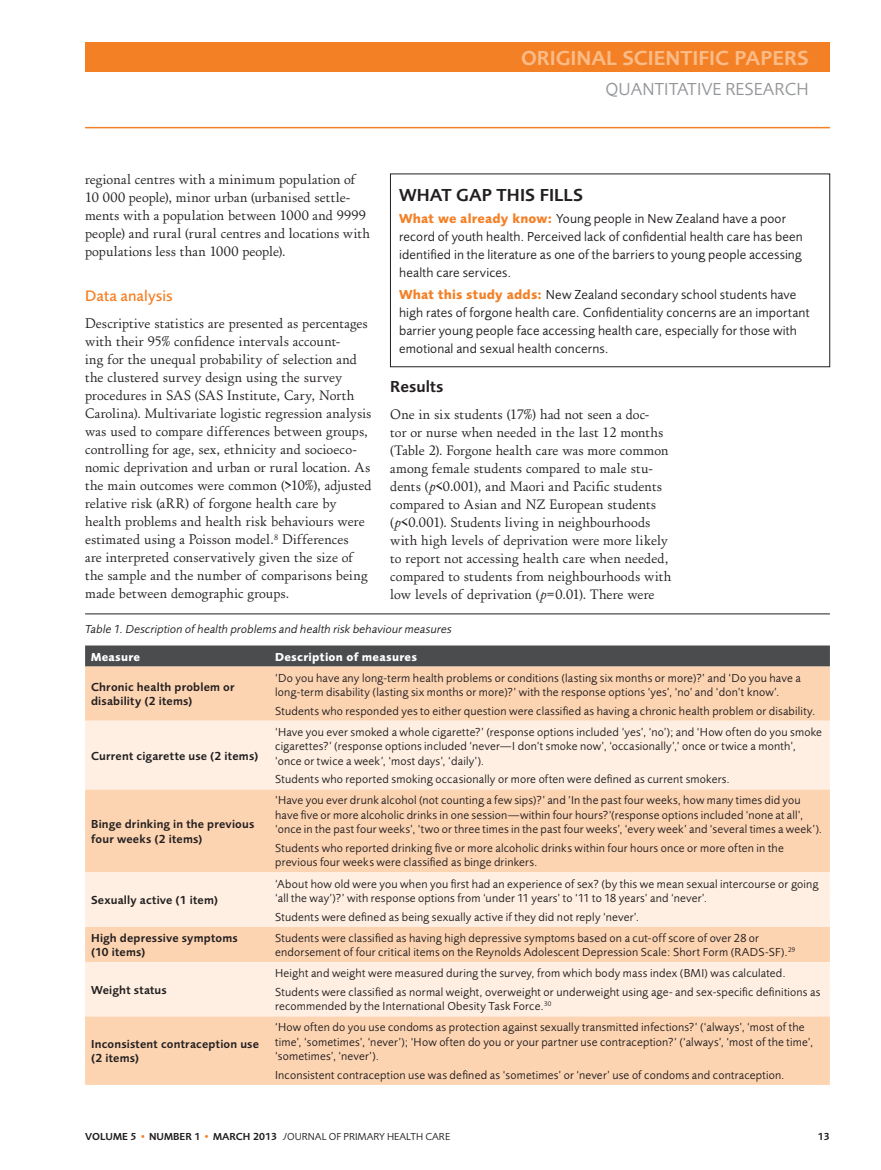
<style>
.page{position:relative;width:881px;height:1170px;background:#fff}
.page>*{position:absolute;margin:0;border:0;box-sizing:border-box;transform-origin:0 0}
.Page_Header_2nd{font:600 21px "Foundry Sans";color:#fbbb87}
.Page_Subheader_2nd{font:18px "Foundry Sans";color:#939598}
.What_Gap__Subhead{font:600 18px "Foundry Sans";letter-spacing:.005em;color:#231f20}
.Subhead_1{font:600 16.5px "Foundry Sans";letter-spacing:.005em;color:#231f20}
.Subhead_2{font:500 15.75px "Foundry Sans";letter-spacing:.005em;color:#f48026}
.Body_Text{font:14.25px/18px "Foundry Old Style Normal";letter-spacing:.005em;color:#231f20}
.What_Gap__Body{font:13.5px/18px "Foundry Sans";letter-spacing:.01em;color:#231f20}
.Table_Cells{font:12px/14.4px "Foundry Sans";letter-spacing:.015em;color:#231f20}
.Table_Left_Column{font:600 12px/14.4px "Foundry Sans";letter-spacing:.015em;color:#231f20}
.Table_Caption{font:italic 12px "Foundry Sans";letter-spacing:.015em;color:#231f20}
.Table_Header{font:700 12px "Foundry Sans";letter-spacing:.015em;color:#fff}
.t1{font:10.5px "Foundry Sans";color:#231f20}
.t2{font:600 10.5px "Foundry Sans";color:#231f20}
.s1{font-weight:700;color:#f48026}
.s2{font-family:"Foundry Old Style";font-style:italic}
.s3{font-weight:600}
.s4{font-weight:600;color:#f48026}
.s5{font-style:italic}
</style>
<div class="page">
<div style="left:85px;top:43px;width:744px;height:29px;background:#f48026"></div>
<hr style="left:85px;top:127px;width:744px;height:1px;background:#f48026">
<div style="left:390px;top:174px;width:439px;height:193px;border:1px solid #231f20"></div>
<div style="left:85px;top:645px;width:744px;height:21px;background:#4b4c4d"></div>
<div style="left:85px;top:666px;width:744px;height:418px;background:#fdd4b2"></div>
<svg style="left:85px;top:720px;width:744px;height:296px;fill:#feefe2"></svg>
<hr style="left:85px;top:613px;width:744px;height:1px;background:#231f20">
<p class="Page_Header_2nd" style="left:521px;top:46px;width:289px">ORIGINAL SCIENTIFIC PAPERS</p>
<p class="Page_Subheader_2nd" style="left:605px;top:78px;width:204px">QUANTITATIVE RESEARCH</p>
<p class="Body_Text" style="left:85px;top:170px;width:286px">regional centres with a minimum population of 10 000 people), minor urban (urbanised settle&shy;ments with a population between 1000 and 9999 people) and rural (rural centres and locations with populations less than 1000 people).</p>
<p class="Subhead_2" style="left:85px;top:287px;width:89px">Data analysis</p>
<p class="Body_Text" style="left:85px;top:314px;width:288px">Descriptive statistics are presented as percentages with their 95% confidence intervals account-<br>ing for the unequal probability of selection and the clustered survey design using the survey procedures in SAS (SAS Institute, Cary, North Carolina). Multivariate logistic regression analysis was used to compare differences between groups, controlling for age, sex, ethnicity and socioeco&shy;nomic deprivation and urban or rural location. As the main outcomes were common (&gt;10%), adjusted relative risk (aRR) of forgone health care by health problems and health risk behaviours were estimated using a Poisson model.<sup>8</sup> Differences<br>are interpreted conservatively given the size of the sample and the number of comparisons being made between demographic groups.</p>
<p class="What_Gap__Subhead" style="left:399px;top:184px;width:185px">WHAT GAP THIS FILLS</p>
<p class="What_Gap__Body" style="left:399px;top:209px;width:405px"><span class="s1">What we already know:</span> Young people in New Zealand have a poor record of youth health. Perceived lack of confidential health care has been identified in the literature as one of the barriers to young people accessing health care services.</p>
<p class="What_Gap__Body" style="left:399px;top:286px;width:412px"><span class="s1">What this study adds:</span> New Zealand secondary school students have high rates of forgone health care. Confidentiality concerns are an important barrier young people face accessing health care, especially for those with emotional and sexual health concerns.</p>
<p class="Subhead_1" style="left:390px;top:376px;width:55px">Results</p>
<p class="Body_Text" style="left:390px;top:405px;width:282px">One in six students (17%) had not seen a doc-<br>tor or nurse when needed in the last 12 months (Table 2). Forgone health care was more common among female students compared to male stu&shy;dents (<span class="s2">p</span>&lt;0.001), and Maori and Pacific students compared to Asian and NZ European students (<span class="s2">p</span>&lt;0.001). Students living in neighbourhoods with high levels of deprivation were more likely to report not accessing health care when needed, compared to students from neighbourhoods with low levels of deprivation (<span class="s2">p</span>=0.01). There were</p>
<p class="Table_Caption" style="left:85px;top:622px;width:368px">Table 1. Description of health problems and health risk behaviour measures</p>
<p class="Table_Header" style="left:91px;top:649px;width:51px">Measure</p>
<p class="Table_Header" style="left:275px;top:649px;width:143px">Description of measures</p>
<p class="Table_Left_Column" style="left:91px;top:679px;width:145px">Chronic health problem or disability (2 items)</p>
<p class="Table_Cells" style="left:275px;top:670px;width:527px">‘Do you have any long-term health problems or conditions (lasting six months or more)?’ and ‘Do you have a long-term disability (lasting six months or more)?’ with the response options ‘yes’, ‘no’ and ‘don’t know’.</p>
<p class="Table_Cells" style="left:275px;top:703px;width:541px">Students who responded yes to either question were classified as having a chronic health problem or disability.</p>
<p class="Table_Left_Column" style="left:91px;top:748px;width:169px">Current cigarette use (2 items)</p>
<p class="Table_Cells" style="left:275px;top:724px;width:548px">‘Have you ever smoked a whole cigarette?’ (response options included ‘yes’, ‘no’); and ‘How often do you smoke cigarettes?’ (response options included ‘never—I don’t smoke now’, ‘occasionally’,’ once or twice a month’, ‘once or twice a week’, ‘most days’, ‘daily’).</p>
<p class="Table_Cells" style="left:275px;top:772px;width:456px">Students who reported smoking occasionally or more often were defined as current smokers.</p>
<p class="Table_Left_Column" style="left:91px;top:816px;width:165px">Binge drinking in the previous four weeks (2 items)</p>
<p class="Table_Left_Column" style="left:91px;top:892px;width:128px">Sexually active (1 item)</p>
<p class="Table_Left_Column" style="left:91px;top:930px;width:148px">High depressive symptoms</p>
<p class="Table_Left_Column" style="left:91px;top:944px;width:56px">(10 items)</p>
<p class="Table_Left_Column" style="left:91px;top:982px;width:77px">Weight status</p>
<p class="Table_Left_Column" style="left:91px;top:1036px;width:169px">Inconsistent contraception use (2 items)</p>
<p class="Table_Cells" style="left:275px;top:793px;width:548px">‘Have you ever drunk alcohol (not counting a few sips)?’ and ‘In the past four weeks, how many times did you have five or more alcoholic drinks in one session—within four hours?’(response options included ‘none at all’, ‘once in the past four weeks’, ‘two or three times in the past four weeks’, ‘every week’ and ‘several times a week’).</p>
<p class="Table_Cells" style="left:275px;top:840px;width:510px">Students who reported drinking five or more alcoholic drinks within four hours once or more often in the previous four weeks were classified as binge drinkers.</p>
<p class="Table_Cells" style="left:275px;top:876px;width:544px">‘About how old were you when you first had an experience of sex? (by this we mean sexual intercourse or going ‘all the way’)?’ with response options from ‘under 11 years’ to ‘11 to 18 years’ and ‘never’.</p>
<p class="Table_Cells" style="left:275px;top:909px;width:365px">Students were defined as being sexually active if they did not reply ‘never’.</p>
<p class="Table_Cells" style="left:275px;top:930px;width:521px">Students were classified as having high depressive symptoms based on a cut-off score of over 28 or endorsement of four critical items on the Reynolds Adolescent Depression Scale: Short Form (RADS-SF).<sup>29</sup></p>
<p class="Table_Cells" style="left:275px;top:965px;width:512px">Height and weight were measured during the survey, from which body mass index (BMI) was calculated.</p>
<p class="Table_Cells" style="left:275px;top:984px;width:546px">Students were classified as normal weight, overweight or underweight using age- and sex-specific definitions as recommended by the International Obesity Task Force.<sup>30</sup></p>
<p class="Table_Cells" style="left:275px;top:1020px;width:539px">‘How often do you use condoms as protection against sexually transmitted infections?’ (‘always’, ‘most of the time’, ‘sometimes’, ‘never’); ‘How often do you or your partner use contraception?’ (‘always’, ‘most of the time’, ‘sometimes’, ‘never’).</p>
<p class="Table_Cells" style="left:275px;top:1067px;width:511px">Inconsistent contraception use was defined as ‘sometimes’ or ‘never’ use of condoms and contraception.</p>
<p class="t1" style="left:85px;top:1129px;width:366px"><span class="s3">VOLUME 5</span> <span class="s4">•</span> <span class="s3">NUMBER 1</span> <span class="s4">•</span> <span class="s3">MARCH 2013</span> <span class="s5">J</span>OURNAL OF PRIMARY HEALTH CARE</p>
<p class="t2" style="left:817px;top:1129px;width:14px">13</p>
</div>
